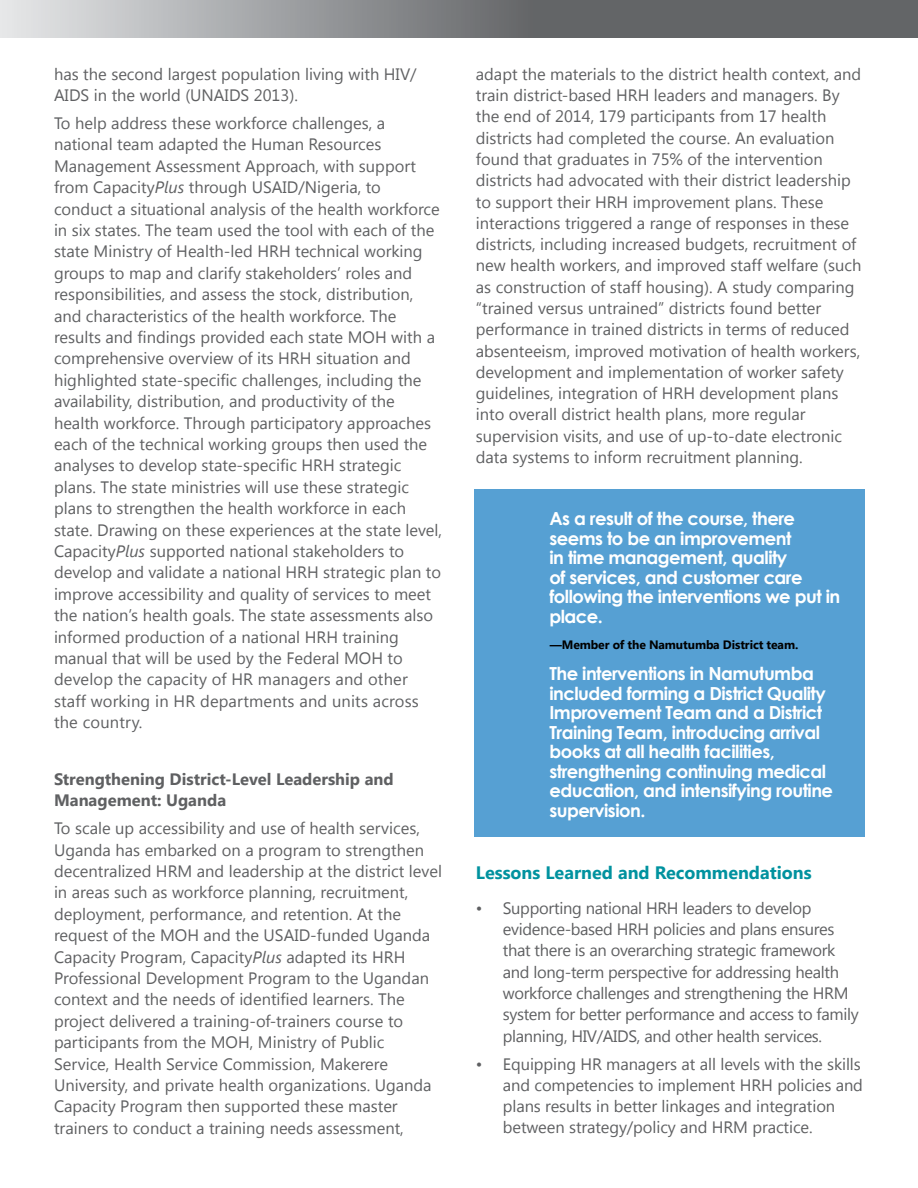
<style>
.page{position:relative;width:918px;height:1188px;background:#fff}
.page>*{position:absolute;margin:0;border:0;box-sizing:border-box;transform-origin:0 0}
.t1{font:700 18px/19.5px "Century Gothic";letter-spacing:-.03em;color:#fff}
.t2{font:700 18px "Segoe UI";color:#00929f}
.t3{font:16.5px/21.5px "Segoe UI";color:#5f6062}
.t4{font:16.5px/21.3px "Segoe UI";letter-spacing:-.02em;color:#5f6062}
.t5{font:700 16.5px/21.5px "Segoe UI";color:#5f6062}
.t6{font:700 12.15px "Segoe UI";letter-spacing:-.01em;color:#000}
.s1{font-style:italic}
</style>
<div class="page">
<svg style="left:0;top:0;width:918px;height:38px;background:#888a8c"></svg>
<div style="left:474px;top:489px;width:391px;height:348px;background:#56a0d3"></div>
<p class="t3" style="left:54px;top:62px;width:364px">has the second largest population living with HIV/<br>AIDS in the world (UNAIDS 2013).</p>
<p class="t3" style="left:54px;top:112px;width:390px">To help address these workforce challenges, a national team adapted the Human Resources Management Assessment Approach, with support from Capacity<span class="s1">Plus</span> through USAID/Nigeria, to conduct a situational analysis of the health workforce in six states. The team used the tool with each of the state Ministry of Health-led HRH technical working groups to map and clarify stakeholders’ roles and responsibilities, and assess the stock, distribution, and characteristics of the health workforce. The results and findings provided each state MOH with a comprehensive overview of its HRH situation and highlighted state-specific challenges, including the availability, distribution, and productivity of the health workforce. Through participatory approaches each of the technical working groups then used the analyses to develop state-specific HRH strategic plans. The state ministries will use these strategic plans to strengthen the health workforce in each state. Drawing on these experiences at the state level, Capacity<span class="s1">Plus</span> supported national stakeholders to develop and validate a national HRH strategic plan to improve accessibility and quality of services to meet the nation’s health goals. The state assessments also informed production of a national HRH training manual that will be used by the Federal MOH to develop the capacity of HR managers and other staff working in HR departments and units across the country.</p>
<p class="t5" style="left:54px;top:767px;width:341px">Strengthening District-Level Leadership and<br>Management: Uganda</p>
<p class="t3" style="left:54px;top:817px;width:390px">To scale up accessibility and use of health services, Uganda has embarked on a program to strengthen decentralized HRM and leadership at the district level in areas such as workforce planning, recruitment, deployment, performance, and retention. At the request of the MOH and the USAID-funded Uganda Capacity Program, Capacity<span class="s1">Plus</span> adapted its HRH Professional Development Program to the Ugandan context and the needs of identified learners. The project delivered a training-of-trainers course to participants from the MOH, Ministry of Public Service, Health Service Commission, Makerere University, and private health organizations. Uganda Capacity Program then supported these master trainers to conduct a training needs assessment,</p>
<p class="t3" style="left:476px;top:63px;width:387px">adapt the materials to the district health context, and train district-based HRH leaders and managers. By the end of 2014, 179 participants from 17 health districts had completed the course. An evaluation found that graduates in 75% of the intervention districts had advocated with their district leadership to support their HRH improvement plans. These interactions triggered a range of responses in these districts, including increased budgets, recruitment of new health workers, and improved staff welfare (such as construction of staff housing). A study comparing “trained versus untrained” districts found better performance in trained districts in terms of reduced absenteeism, improved motivation of health workers, development and implementation of worker safety guidelines, integration of HRH development plans into overall district health plans, more regular supervision visits, and use of up-to-date electronic data systems to inform recruitment planning.</p>
<p class="t1" style="left:549px;top:508px;width:292px">As a result of the course, there seems to be an improvement<br>in time management, quality<br>of services, and customer care following the interventions we put in place.</p>
<p class="t6" style="left:550px;top:636px;width:250px">—Member of the Namutumba District team.</p>
<p class="t1" style="left:549px;top:663px;width:285px">The interventions in Namutumba included forming a District Quality<br>Improvement Team and a District<br>Training Team, introducing arrival books at all health facilities, strengthening continuing medical education, and intensifying routine supervision.</p>
<p class="t2" style="left:476px;top:860px;width:337px">Lessons Learned and Recommendations</p>
<p class="t4" style="left:503px;top:897px;width:357px;text-indent:-27px">• Supporting national HRH leaders to develop evidence-based HRH policies and plans ensures that there is an overarching strategic framework and long-term perspective for addressing health workforce challenges and strengthening the HRM system for better performance and access to family planning, HIV/AIDS, and other health services.</p>
<p class="t3" style="left:503px;top:1052px;width:362px;text-indent:-27px">• Equipping HR managers at all levels with the skills and competencies to implement HRH policies and plans results in better linkages and integration between strategy/policy and HRM practice.</p>
</div>
